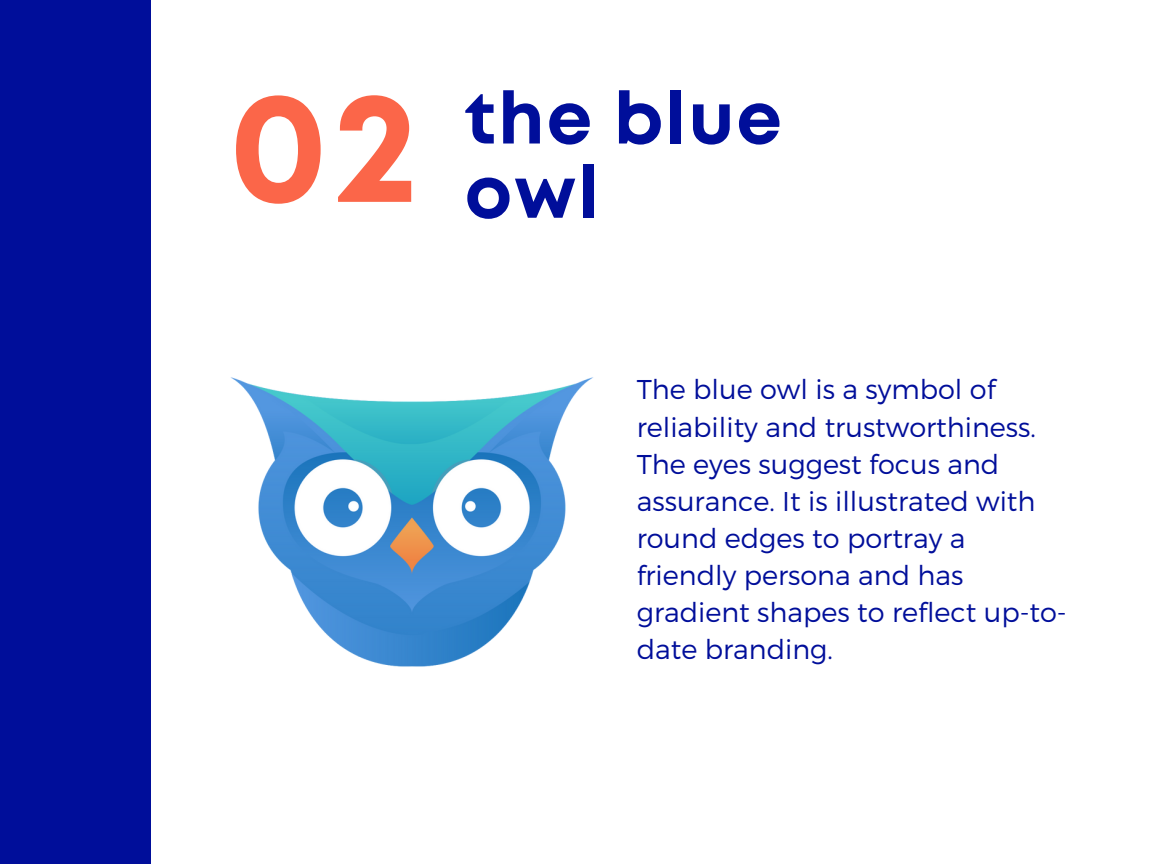
<style>
.page{position:relative;width:1152px;height:864px;background:#fff}
.page>*{position:absolute;margin:0;border:0;box-sizing:border-box;transform-origin:0 0}
.t1{font:700 156.9px "Mont";color:#fb6649}
.t2{font:700 72.45px/74.2px "Mont";letter-spacing:.03em;color:#000e9a}
.t3{font:300 27.15px/37.2px "Montserrat";color:#000e9a}
</style>
<div class="page">
<div style="left:0;top:0;width:151px;height:864px;background:#000e9a"></div>
<img style="left:230px;top:377px;width:363px;height:290px">
<h1 class="t1" style="left:229px;top:88px;width:192px">02</h1>
<h2 class="t2" style="left:465px;top:86px;width:319px">the blue owl</h2>
<p class="t3" style="left:637px;top:370px;width:432px">The blue owl is a symbol of reliability and trustworthiness.<br>The eyes suggest focus and assurance. It is illustrated with round edges to portray a friendly persona and has gradient shapes to reflect up-to&shy;date branding.</p>
</div>
